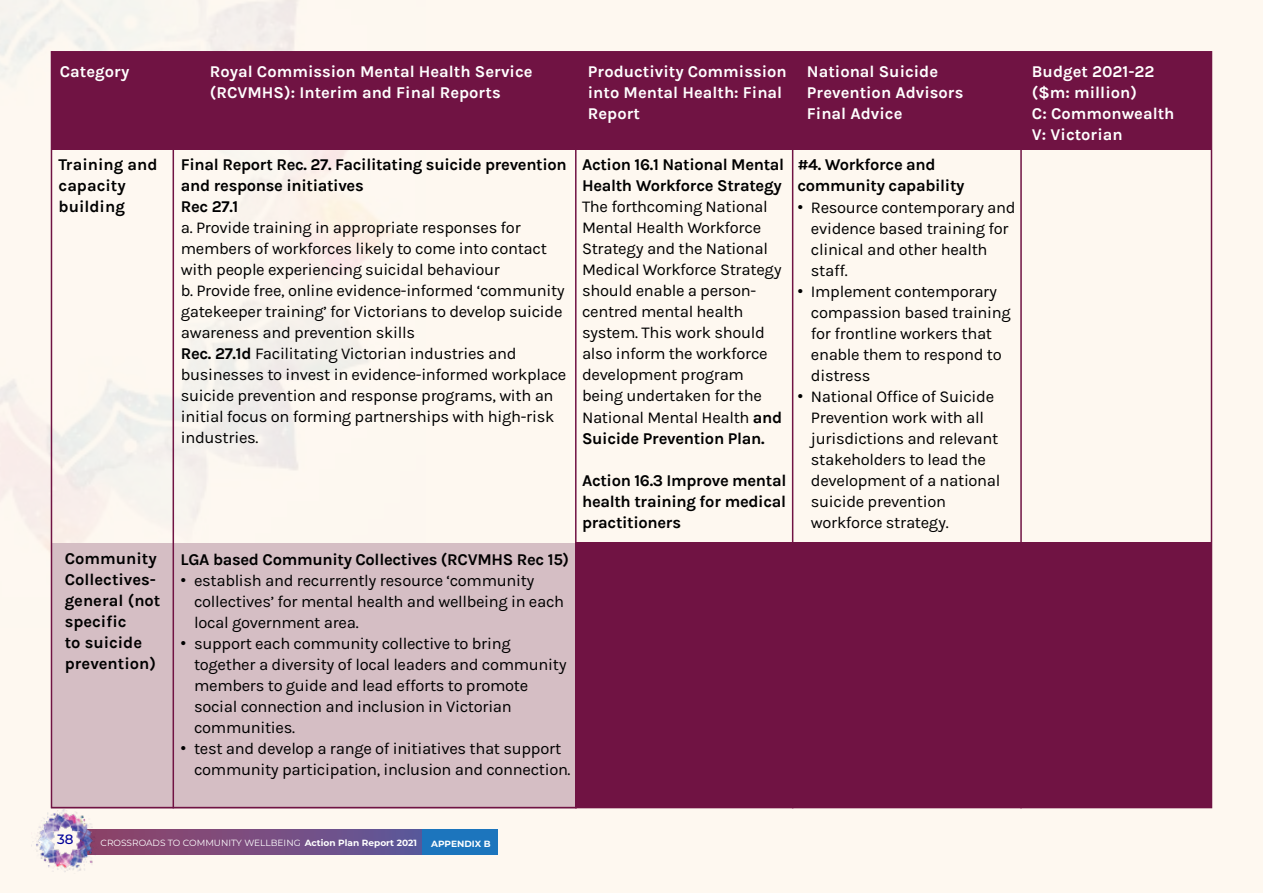
<style>
.page{position:relative;width:1263px;height:893px;background:#fef8f0}
.page>*{position:absolute;margin:0;border:0;box-sizing:border-box;transform-origin:0 0}
.t1{font:16.5px/21px "Karla";letter-spacing:-.02em;color:#000}
.t2{font:700 16.5px/21px "Karla";letter-spacing:-.02em;color:#000}
.t3{font:700 16.5px/21px "Karla";color:#fff}
.t4{font:700 16.5px/21px "Karla";color:#000}
.t5{font:500 13.5px "Montserrat";color:#009}
.t6{font:9px "Montserrat";color:#fff}
.t7{font:700 9px "Montserrat";color:#fff}
.s1{font-weight:700}
.s2{font-family:"Arial"}
</style>
<div class="page">
<div style="left:81px;top:829px;width:344px;height:26px;background:linear-gradient(to right,#934165,#5e589b)"></div>
<img style="left:31px;top:808px;width:67px;height:64px">
<div style="left:51px;top:543px;width:525px;height:265px;background:#d5bec4"></div>
<div style="left:51px;top:52px;width:1161px;height:98px;background:#701343"></div>
<hr style="left:173px;top:55px;width:1px;height:753px;background:#701343">
<hr style="left:575px;top:73px;width:1px;height:735px;background:#701343">
<hr style="left:792px;top:73px;width:1px;height:735px;background:#701343">
<hr style="left:1020px;top:73px;width:2px;height:735px;background:#701343">
<div style="left:575px;top:542px;width:635px;height:265px;background:#701343"></div>
<div style="left:423px;top:829px;width:75px;height:26px;background:#1c75bd"></div>
<p class="t3" style="left:60px;top:61px;width:71px">Category</p>
<p class="t3" style="left:210px;top:61px;width:324px">Royal Commission Mental Health Service</p>
<p class="t3" style="left:588px;top:61px;width:352px">Productivity Commission National Suicide</p>
<p class="t3" style="left:1032px;top:61px;width:124px">Budget 2021-22</p>
<p class="t3" style="left:210px;top:82px;width:292px">(RCVMHS): Interim and Final Reports</p>
<p class="t3" style="left:588px;top:82px;width:196px">into Mental Health: Final</p>
<p class="t3" style="left:807px;top:82px;width:158px">Prevention Advisors</p>
<p class="t3" style="left:1032px;top:82px;width:106px">($m: million)</p>
<p class="t3" style="left:588px;top:103px;width:54px">Report</p>
<p class="t3" style="left:807px;top:103px;width:97px">Final Advice</p>
<p class="t3" style="left:1032px;top:103px;width:144px">C: Commonwealth<br>V: Victorian</p>
<p class="t4" style="left:59px;top:154px;width:101px">Training and capacity building</p>
<p class="t2" style="left:181px;top:154px;width:387px">Final Report Rec. 27. Facilitating suicide prevention and response initiatives<br>Rec 27.1</p>
<p class="t1" style="left:181px;top:218px;width:387px">a. Provide training in appropriate responses for members of workforces likely to come into contact with people experiencing suicidal behaviour<br>b. Provide free, online evidence-informed ‘community gatekeeper training’ for Victorians to develop suicide awareness and prevention skills<br><span class="s1">Rec. 27.1d</span> Facilitating Victorian industries and businesses to invest in evidence-informed workplace suicide prevention and response programs, with an initial focus on forming partnerships with high-risk industries.</p>
<p class="t4" style="left:65px;top:548px;width:97px">Community<br>Collectives&shy;general (not specific<br>to suicide prevention)</p>
<p class="t2" style="left:181px;top:549px;width:390px">LGA based Community Collectives (RCVMHS Rec 15)</p>
<p class="t1" style="left:194px;top:571px;width:372px;text-indent:-13px"><span class="s2">•</span> establish and recurrently resource ‘community collectives’ for mental health and wellbeing in each local government area.</p>
<p class="t1" style="left:194px;top:634px;width:374px;text-indent:-13px"><span class="s2">•</span> support each community collective to bring together a diversity of local leaders and community members to guide and lead efforts to promote social connection and inclusion in Victorian communities.</p>
<p class="t1" style="left:194px;top:739px;width:378px;text-indent:-13px"><span class="s2">•</span> test and develop a range of initiatives that support community participation, inclusion and connection.</p>
<p class="t2" style="left:582px;top:154px;width:204px">Action 16.1 National Mental<br>Health Workforce Strategy</p>
<p class="t1" style="left:582px;top:197px;width:202px">The forthcoming National<br>Mental Health Workforce<br>Strategy and the National<br>Medical Workforce Strategy should enable a person&shy;centred mental health system. This work should also inform the workforce development program being undertaken for the<br>National Mental Health <span class="s1">and<br>Suicide Prevention Plan.</span></p>
<p class="t2" style="left:582px;top:469px;width:206px;text-align:justify">Action 16.3 Improve mental health training for medical practitioners</p>
<p class="t2" style="left:797px;top:155px;width:169px">#4. Workforce and community capability</p>
<p class="t1" style="left:811px;top:197px;width:206px;text-indent:-13px"><span class="s2">•</span> Resource contemporary and evidence based training for clinical and other health staff.</p>
<p class="t1" style="left:811px;top:281px;width:201px;text-indent:-13px"><span class="s2">•</span> Implement contemporary compassion based training for frontline workers that enable them to respond to distress</p>
<p class="t1" style="left:811px;top:386px;width:191px;text-indent:-13px"><span class="s2">•</span> National Office of Suicide<br>Prevention work with all jurisdictions and relevant stakeholders to lead the development of a national suicide prevention workforce strategy.</p>
<p class="t5" style="left:57px;top:830px;width:18px">38</p>
<p class="t6" style="left:101px;top:837px;width:318px">CROSSROADS TO COMMUNITY WELLBEING <span class="s1">Action Plan Report 2021</span></p>
<p class="t7" style="left:431px;top:837px;width:61px">APPENDIX B</p>
</div>
